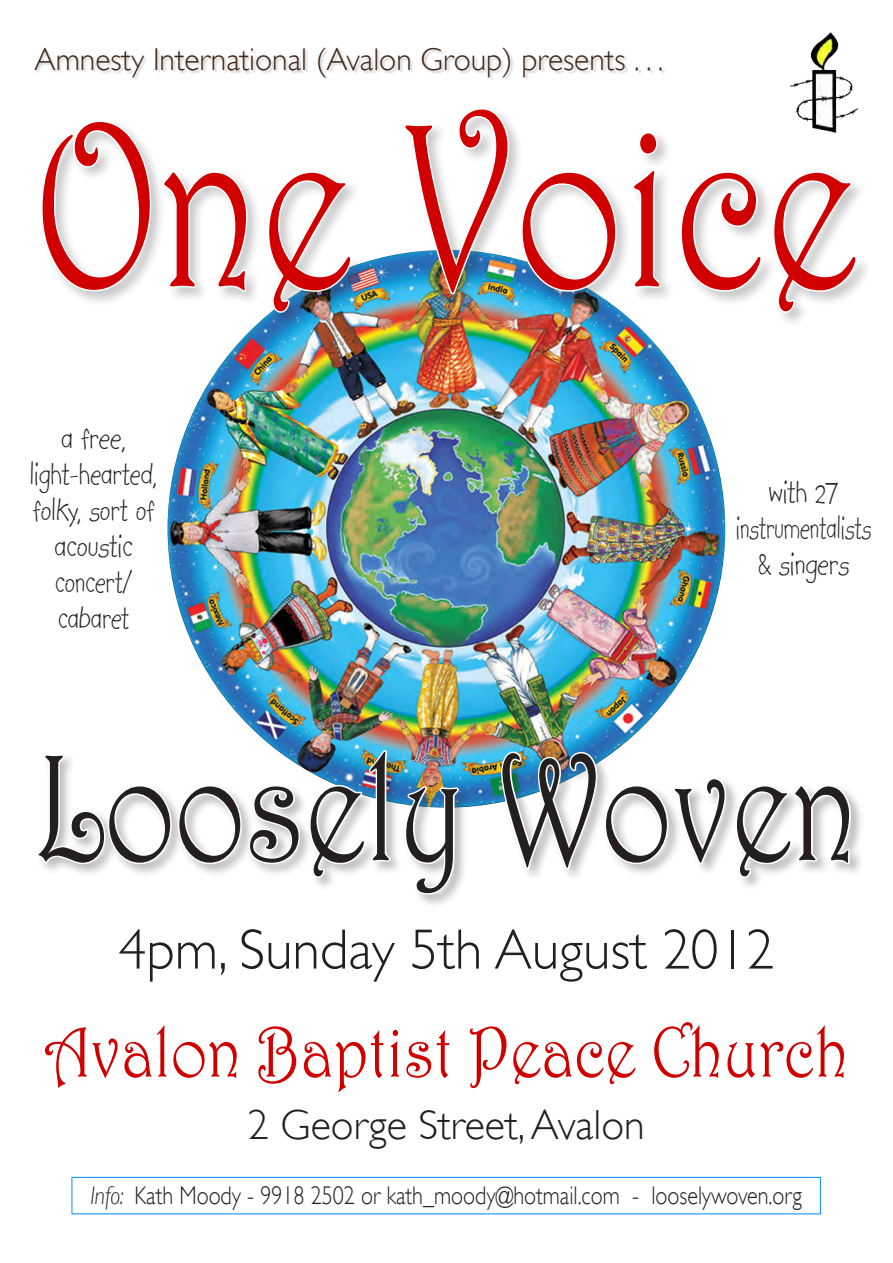
<style>
.page{position:relative;width:893px;height:1263px;background:#fff}
.page>*{position:absolute;margin:0;border:0;box-sizing:border-box;transform-origin:0 0}
.t1{font:235.5px "Harrington";color:#d10000;scale:.79 1}
.t2{font:153px "Harrington";color:#231f20;scale:.8 1}
.t3{font:72px "Harrington";color:#d10000;scale:.87 1}
.t4{font:300 57px "Gill Sans";color:#231f20}
.t5{font:300 42px "Gill Sans";color:#231f20}
.t6{font:34.5px/36px "Kidprint";color:#231f20;text-align:center;scale:.85 1}
.t7{font:300 31.5px "Gill Sans";color:#3e2717}
.t8{font:300 25.5px "Gill Sans";color:#231f20;scale:.87 1}
.s1{font-style:italic}
</style>
<div class="page">
<img style="left:168px;top:250px;width:557px;height:558px;border-radius:279px">
<div style="left:35px;top:748px;width:830px;height:160px;background:#231f20;opacity:.31"></div>
<svg style="left:35px;top:752px;width:267px;height:125px"></svg>
<img style="left:308px;top:748px;width:84px;height:132px">
<img style="left:403px;top:785px;width:57px;height:112px">
<svg style="left:499px;top:731px;width:229px;height:141px"></svg>
<svg style="left:734px;top:783px;width:118px;height:97px"></svg>
<div style="left:39px;top:106px;width:833px;height:222px;background:#231f20;opacity:.25"></div>
<svg style="left:40px;top:119px;width:113px;height:174px"></svg>
<svg style="left:161px;top:169px;width:88px;height:124px"></svg>
<svg style="left:266px;top:170px;width:87px;height:144px"></svg>
<img style="left:403px;top:107px;width:108px;height:189px">
<svg style="left:520px;top:170px;width:98px;height:123px"></svg>
<svg style="left:630px;top:130px;width:32px;height:160px"></svg>
<svg style="left:679px;top:170px;width:85px;height:123px"></svg>
<svg style="left:771px;top:170px;width:87px;height:144px"></svg>
<div style="left:72px;top:1177px;width:749px;height:37px;border:1px solid #028dff"></div>
<img style="left:788px;top:32px;width:71px;height:101px">
<div style="left:35px;top:48px;width:631px;height:33px;background:#231f20;opacity:.2"></div>
<p class="t7" style="left:35px;top:41px;width:630px">Amnesty International (Avalon Group) presents . . .</p>
<p class="t1" style="left:34px;top:64px;width:1042px">One Voice</p>
<p class="t6" style="left:30px;top:420px;width:152px">a free, light-hearted, folky, sort of</p>
<p class="t6" style="left:55px;top:528px;width:93px;text-align:justify">acoustic concert/ cabaret</p>
<p class="t6" style="left:736px;top:474px;width:161px">with 27 instrumentalists</p>
<p class="t6" style="left:758px;top:546px;width:109px">&amp; singers</p>
<p class="t2" style="left:34px;top:716px;width:1031px">Loosely Woven</p>
<p class="t4" style="left:118px;top:917px;width:657px">4pm, Sunday 5th August 2012</p>
<p class="t3" style="left:44px;top:1008px;width:926px">Avalon Baptist Peace Church</p>
<p class="t5" style="left:248px;top:1100px;width:398px">2 George Street, Avalon</p>
<p class="t8" style="left:91px;top:1181px;width:819px"><span class="s1">Info:</span> Kath Moody - 9918 2502 or kath_moody@hotmail.com - looselywoven.org</p>
</div>
